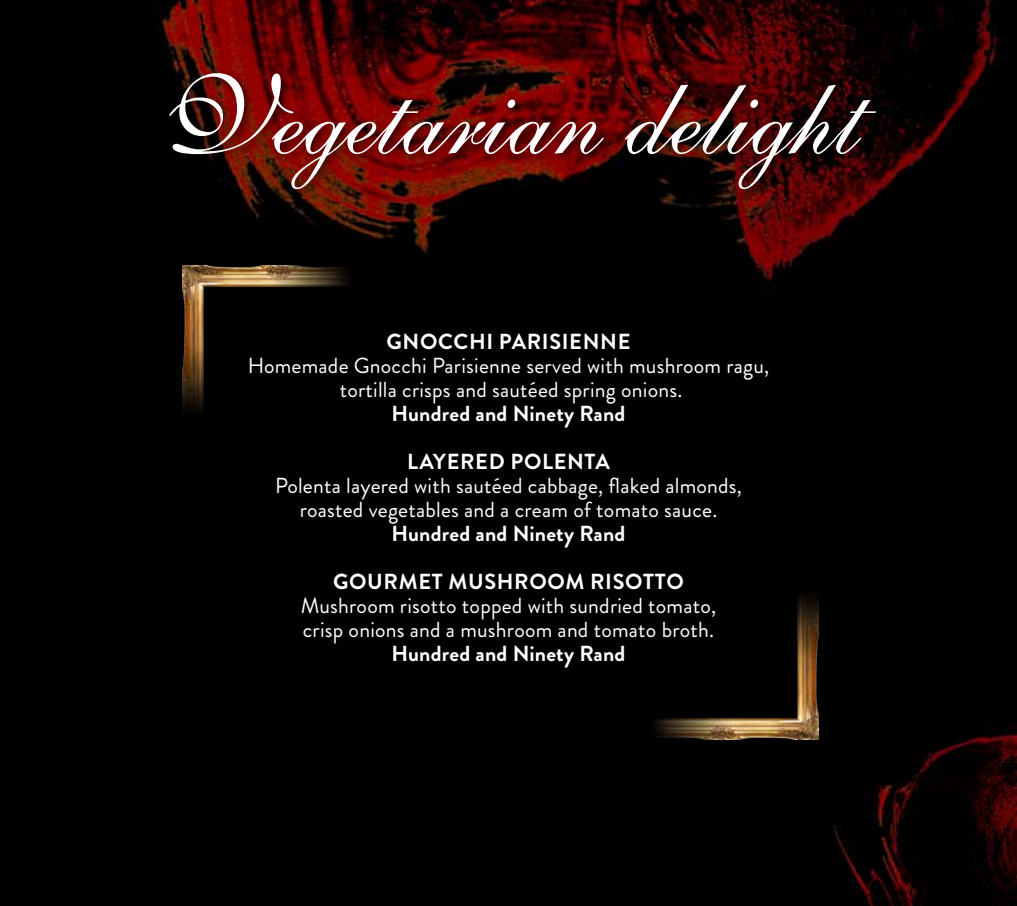
<style>
.page{position:relative;width:1017px;height:906px;background:#fff}
.page>*{position:absolute;margin:0;border:0;box-sizing:border-box;transform-origin:0 0}
.t1{font:112.5px "English 111 Presto BT";color:#fff}
.t2{font:21.75px/24px "Brandon Grotesque";letter-spacing:.01em;color:#fff;text-align:center}
.t3{font:700 21.75px "Brandon Grotesque";letter-spacing:.01em;color:#fff}
.t4{font:700 21.75px "Brandon Grotesque";letter-spacing:.03em;color:#fff}
</style>
<div class="page">
<img style="left:0;top:0;width:1016px;height:906px">
<div style="left:165px;top:68px;width:721px;height:131px;background:#000;opacity:.75"></div>
<img style="left:646px;top:570px;width:172px;height:170px">
<img style="left:183px;top:266px;width:172px;height:170px">
<h1 class="t1" style="left:157px;top:47px;width:704px">Vegetarian delight</h1>
<p class="t4" style="left:386px;top:326px;width:127px">Gnocchi Parisienne</p>
<p class="t2" style="left:247px;top:353px;width:523px">Homemade Gnocchi Parisienne served with mushroom ragu, tortilla crisps and sautéed spring onions.</p>
<p class="t3" style="left:391px;top:398px;width:235px">H undred and Ninety Rand</p>
<p class="t3" style="left:407px;top:446px;width:55px">layered</p>
<p class="t3" style="left:510px;top:446px;width:58px">Polenta</p>
<p class="t2" style="left:275px;top:473px;width:468px">Polenta layered with sautéed cabbage, flaked almonds, roasted vegetables and a cream of tomato sauce.</p>
<p class="t3" style="left:391px;top:518px;width:235px">H undred and Ninety Rand</p>
<p class="t4" style="left:333px;top:566px;width:215px">GOURMET MUSH ROOM</p>
<p class="t3" style="left:590px;top:566px;width:95px">Risotto</p>
<p class="t2" style="left:300px;top:593px;width:417px;text-align:left">Mushroom risotto topped with sundried tomato, crisp onions and a mushroom and tomato broth.</p>
<p class="t3" style="left:391px;top:638px;width:235px">H undred and Ninety Rand</p>
</div>
